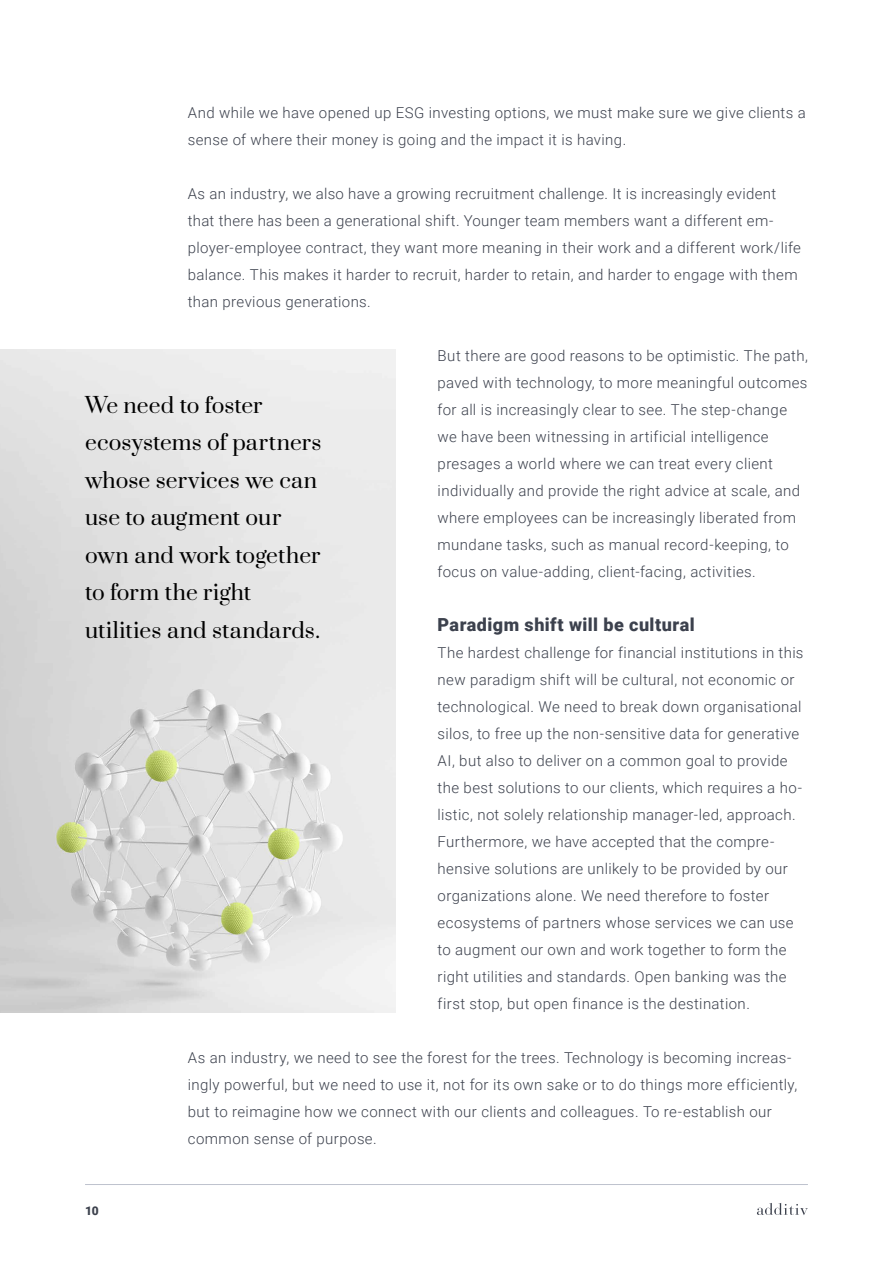
<style>
.page{position:relative;width:893px;height:1263px;background:#fff}
.page>*{position:absolute;margin:0;border:0;box-sizing:border-box;transform-origin:0 0}
.t1{font:21px/37.5px "Prata";letter-spacing:.005em;color:#000}
.t2{font:900 18px "Roboto";letter-spacing:.025em;color:#3c414d}
.t3{font:300 15px/27px "Roboto";letter-spacing:.025em;color:#3c414d}
.t4{font:900 12px "Roboto";color:#3c414d}
</style>
<div class="page">
<hr style="left:85px;top:1184px;width:723px;height:1px;background:#bec3ce">
<svg style="left:757px;top:1203px;width:51px;height:12px"></svg>
<img style="left:0;top:349px;width:395px;height:664px">
<p class="t3" style="left:188px;top:98px;width:619px">And while we have opened up ESG investing options, we must make sure we give clients a sense of where their money is going and the impact it is having.</p>
<p class="t3" style="left:188px;top:179px;width:614px">As an industry, we also have a growing recruitment challenge. It is increasingly evident that there has been a generational shift. Younger team members want a different em&shy;ployer-employee contract, they want more meaning in their work and a different work/life balance. This makes it harder to recruit, harder to retain, and harder to engage with them than previous generations.</p>
<p class="t3" style="left:438px;top:341px;width:372px">But there are good reasons to be optimistic. The path, paved with technology, to more meaningful outcomes for all is increasingly clear to see. The step-change we have been witnessing in artificial intelligence presages a world where we can treat every client individually and provide the right advice at scale, and where employees can be increasingly liberated from mundane tasks, such as manual record-keeping, to focus on value-adding, client-facing, activities.</p>
<p class="t2" style="left:438px;top:612px;width:259px">Paradigm shift will be cultural</p>
<p class="t3" style="left:438px;top:638px;width:367px">The hardest challenge for financial institutions in this new paradigm shift will be cultural, not economic or technological. We need to break down organisational silos, to free up the non-sensitive data for generative AI, but also to deliver on a common goal to provide the best solutions to our clients, which requires a ho&shy;listic, not solely relationship manager-led, approach.<br>Furthermore, we have accepted that the compre&shy;hensive solutions are unlikely to be provided by our organizations alone. We need therefore to foster ecosystems of partners whose services we can use to augment our own and work together to form the right utilities and standards. Open banking was the first stop, but open finance is the destination.</p>
<p class="t3" style="left:188px;top:1043px;width:611px">As an industry, we need to see the forest for the trees. Technology is becoming increas&shy;ingly powerful, but we need to use it, not for its own sake or to do things more efficiently, but to reimagine how we connect with our clients and colleagues. To re-establish our common sense of purpose.</p>
<h1 class="t1" style="left:85px;top:385px;width:238px">We need to foster ecosystems of partners whose services we can use to augment our own and work together to form the right utilities and standards.</h1>
<p class="t4" style="left:85px;top:1202px;width:15px">10</p>
</div>
